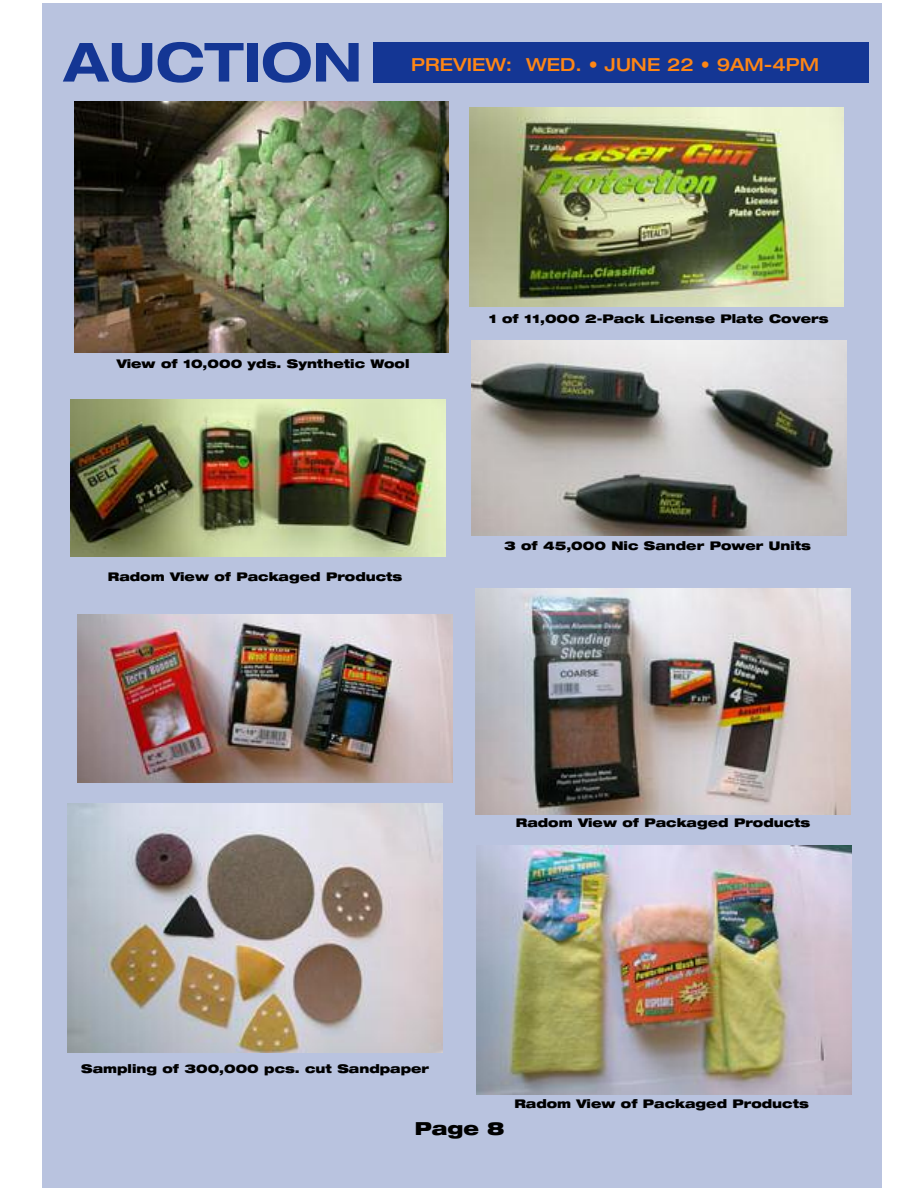
<style>
.page{position:relative;width:918px;height:1188px;background:#fff}
.page>*{position:absolute;margin:0;border:0;box-sizing:border-box;transform-origin:0 0}
.t1{font:700 expanded 54px "Helvetica Neue";color:#143694}
.t2{font:500 expanded 18px "Helvetica Neue";color:#fe8615}
.t3{font:900 expanded 18px "Helvetica Neue";color:#000}
.t4{font:900 expanded 12px "Helvetica Neue";color:#000}
</style>
<div class="page">
<div style="left:42px;top:4px;width:839px;height:1184px;background:#b9c3df"></div>
<div style="left:373px;top:42px;width:496px;height:41px;background:#143694"></div>
<img style="left:74px;top:101px;width:375px;height:251px">
<img style="left:472px;top:340px;width:374px;height:195px">
<img style="left:71px;top:399px;width:375px;height:157px">
<img style="left:78px;top:614px;width:374px;height:169px">
<img style="left:476px;top:588px;width:374px;height:226px">
<img style="left:477px;top:845px;width:374px;height:250px">
<img style="left:68px;top:803px;width:374px;height:250px">
<img style="left:469px;top:108px;width:375px;height:199px">
<h1 class="t1" style="left:64px;top:43px;width:300px">AUCTION</h1>
<h2 class="t2" style="left:411px;top:58px;width:410px">PREVIEW: WED. • JUNE 22 • 9AM-4PM</h2>
<p class="t4" style="left:489px;top:314px;width:341px">1 of 11,000 2-Pack License Plate Covers</p>
<p class="t4" style="left:117px;top:359px;width:294px">View of 10,000 yds. Synthetic Wool</p>
<p class="t4" style="left:108px;top:572px;width:296px">Radom View of Packaged Products</p>
<p class="t4" style="left:504px;top:541px;width:308px">3 of 45,000 Nic Sander Power Units</p>
<p class="t4" style="left:516px;top:818px;width:296px">Radom View of Packaged Products</p>
<p class="t4" style="left:81px;top:1064px;width:350px">Sampling of 300,000 pcs. cut Sandpaper</p>
<p class="t4" style="left:514px;top:1099px;width:296px">Radom View of Packaged Products</p>
<h2 class="t3" style="left:415px;top:1121px;width:91px">Page 8</h2>
</div>
